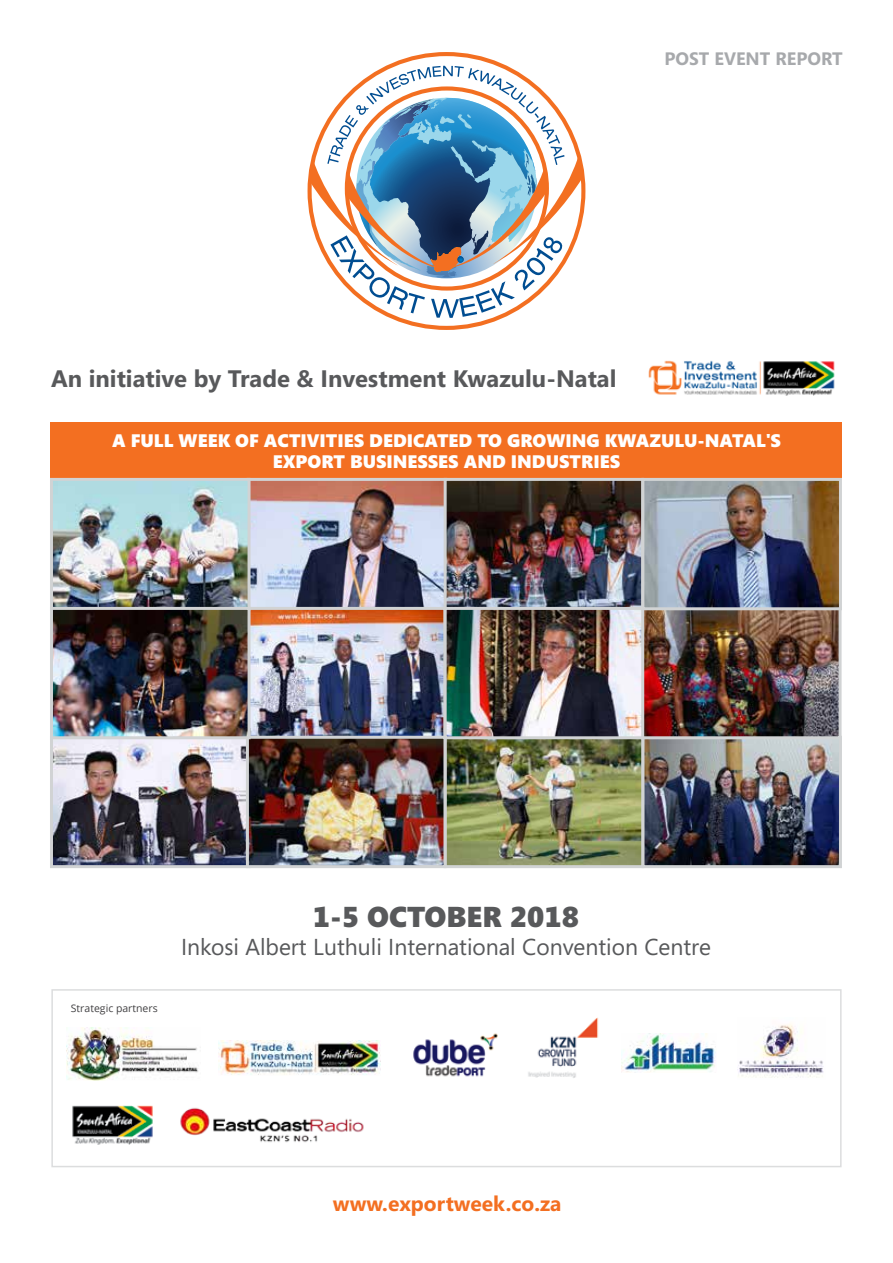
<style>
.page{position:relative;width:893px;height:1263px;background:#fff}
.page>*{position:absolute;margin:0;border:0;box-sizing:border-box;transform-origin:0 0}
.t1{font:900 28.8px "Segoe";color:#58595b}
.t2{font:700 23.85px "Segoe";color:#58595b}
.t3{font:22.95px "Segoe";color:#58595b}
.t4{font:700 21px "Segoe";color:#f36f21}
.t5{font:900 18.15px/21.1px "Segoe";color:#fff;text-align:center}
.t6{font:700 18px "Segoe";color:#a7a9ac}
.t7{font:10.5px "Open Sans";color:#414042}
</style>
<div class="page">
<svg style="left:310px;top:66px;width:273px;height:252px"></svg>
<div style="left:50px;top:423px;width:792px;height:55px;background:#f36f21"></div>
<img style="left:648px;top:360px;width:187px;height:36px">
<img style="left:251px;top:482px;width:192px;height:124px">
<div style="left:247px;top:478px;width:200px;height:132px;border:3px solid #d1d3d4"></div>
<img style="left:54px;top:740px;width:192px;height:124px">
<div style="left:50px;top:736px;width:201px;height:132px;border:3px solid #d1d3d4"></div>
<img style="left:645px;top:740px;width:193px;height:124px">
<div style="left:641px;top:736px;width:201px;height:132px;border:3px solid #d1d3d4"></div>
<img style="left:448px;top:482px;width:192px;height:124px">
<div style="left:444px;top:478px;width:200px;height:132px;border:3px solid #d1d3d4"></div>
<img style="left:251px;top:611px;width:191px;height:124px">
<div style="left:246px;top:607px;width:200px;height:132px;border:3px solid #d1d3d4"></div>
<img style="left:448px;top:740px;width:192px;height:124px">
<div style="left:444px;top:736px;width:200px;height:132px;border:3px solid #d1d3d4"></div>
<img style="left:645px;top:611px;width:193px;height:124px">
<div style="left:641px;top:607px;width:201px;height:132px;border:3px solid #d1d3d4"></div>
<img style="left:448px;top:611px;width:192px;height:124px">
<div style="left:444px;top:607px;width:200px;height:132px;border:3px solid #d1d3d4"></div>
<img style="left:250px;top:740px;width:192px;height:124px">
<div style="left:246px;top:736px;width:200px;height:132px;border:3px solid #d1d3d4"></div>
<img style="left:54px;top:482px;width:193px;height:124px">
<div style="left:50px;top:478px;width:201px;height:132px;border:3px solid #d1d3d4"></div>
<img style="left:645px;top:482px;width:193px;height:124px">
<div style="left:641px;top:478px;width:201px;height:132px;border:3px solid #d1d3d4"></div>
<img style="left:54px;top:611px;width:193px;height:124px">
<div style="left:50px;top:607px;width:201px;height:132px;border:3px solid #d1d3d4"></div>
<div style="left:51px;top:989px;width:791px;height:178px;background:#fff;border:2px solid #dcddde"></div>
<img style="left:218px;top:1040px;width:163px;height:35px">
<img style="left:413px;top:1033px;width:85px;height:44px">
<img style="left:180px;top:1107px;width:184px;height:36px">
<img style="left:737px;top:1023px;width:87px;height:55px">
<img style="left:528px;top:1017px;width:71px;height:61px">
<img style="left:72px;top:1105px;width:81px;height:40px">
<img style="left:66px;top:1028px;width:132px;height:52px">
<img style="left:621px;top:1033px;width:95px;height:39px">
<p class="t6" style="left:664px;top:46px;width:180px">POST EVENT REPORT</p>
<h2 class="t2" style="left:51px;top:362px;width:567px">An initiative by Trade &amp; Investment Kwazulu-Natal</h2>
<p class="t5" style="left:112px;top:429px;width:670px">A FULL WEEK OF ACTIVITIES DEDICATED TO GROWING KWAZULU-NATAL'S<br>EXPORT BUSINESSES AND INDUSTRIES</p>
<p class="t7" style="left:71px;top:1001px;width:88px">Strategic partners</p>
<h1 class="t1" style="left:313px;top:899px;width:96px">1-5 OCTOBER</h1>
<h1 class="t1" style="left:510px;top:899px;width:70px">2018</h1>
<p class="t3" style="left:181px;top:933px;width:531px">Inkosi Albert Luthuli International Convention Centre</p>
<p class="t4" style="left:333px;top:1189px;width:230px">www.exportweek.co.za</p>
</div>
